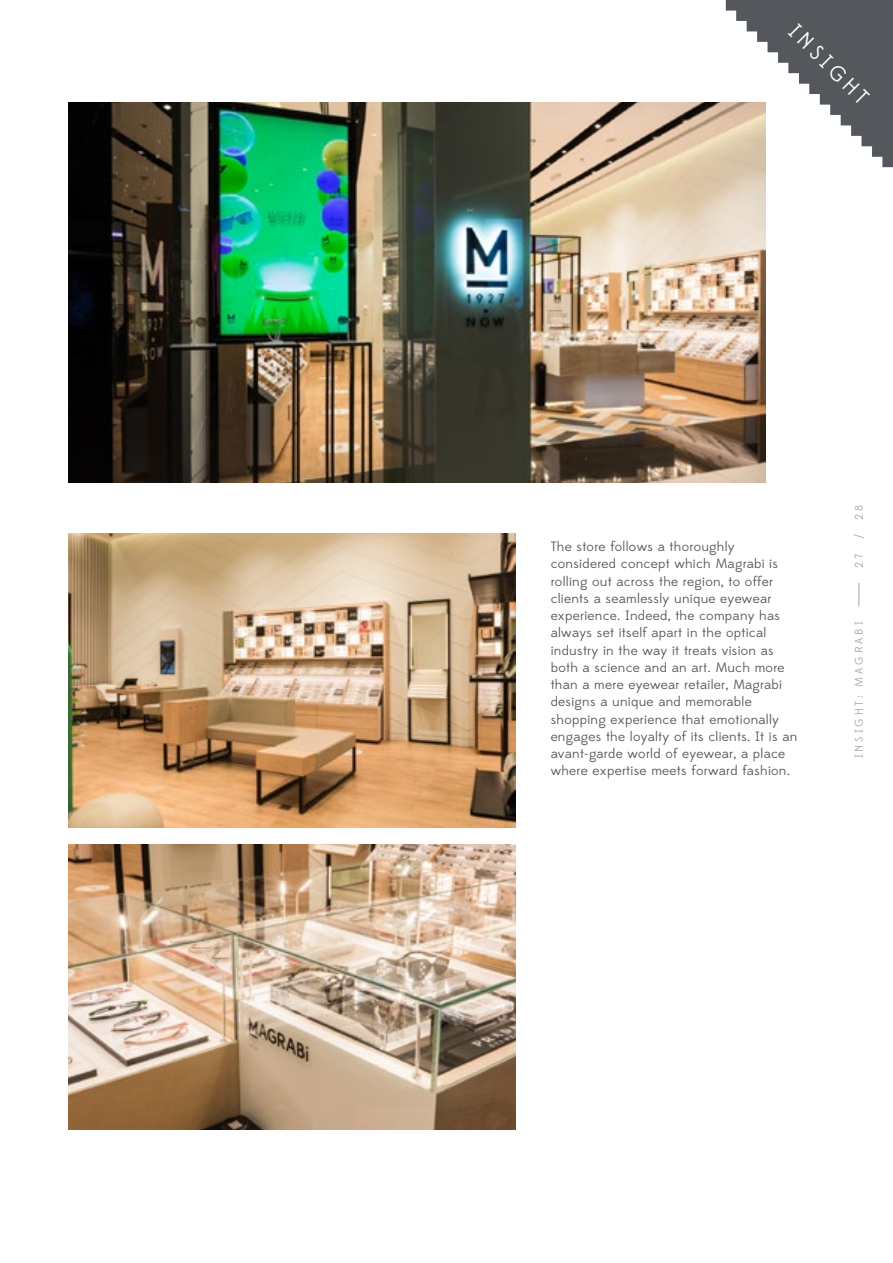
<style>
.page{position:relative;width:893px;height:1263px;background:#fff}
.page>*{position:absolute;margin:0;border:0;box-sizing:border-box;transform-origin:0 0}
.Headline__h2{font:21.6px "Edmondsans";color:#fff}
.Copytext{font:13.5px/17.2px "Edmondsans";letter-spacing:.02em;color:#54575c}
.t1{font:11.25px "Edmondsans";letter-spacing:.255em;color:#a0a9a8}
</style>
<div class="page">
<svg style="left:858px;top:583px;width:1px;height:23px"></svg>
<img style="left:68px;top:103px;width:698px;height:379px">
<img style="left:68px;top:534px;width:447px;height:294px">
<svg style="left:726px;top:0;width:167px;height:167px"></svg>
<img style="left:68px;top:844px;width:447px;height:285px">
<p class="Headline__h2" style="left:801px;top:19px;width:104px;rotate:45deg">INSIGHT</p>
<p class="t1" style="left:853px;top:519px;width:16px;rotate:-90deg">2 8</p>
<p class="Copytext" style="left:551px;top:538px;width:248px">The store follows a thoroughly considered concept which Magrabi is rolling out across the region, to offer clients a seamlessly unique eyewear experience. Indeed, the company has always set itself apart in the optical industry in the way it treats vision as both a science and an art. Much more than a mere eyewear retailer, Magrabi designs a unique and memorable shopping experience that emotionally engages the loyalty of its clients. It is an avant-garde world of eyewear, a place where expertise meets forward fashion.</p>
<p class="t1" style="left:853px;top:538px;width:5px;rotate:-90deg">/</p>
<p class="t1" style="left:853px;top:568px;width:16px;rotate:-90deg">27</p>
<p class="t1" style="left:853px;top:758px;width:138px;rotate:-90deg">INSIGHT: MAGRABI</p>
</div>
